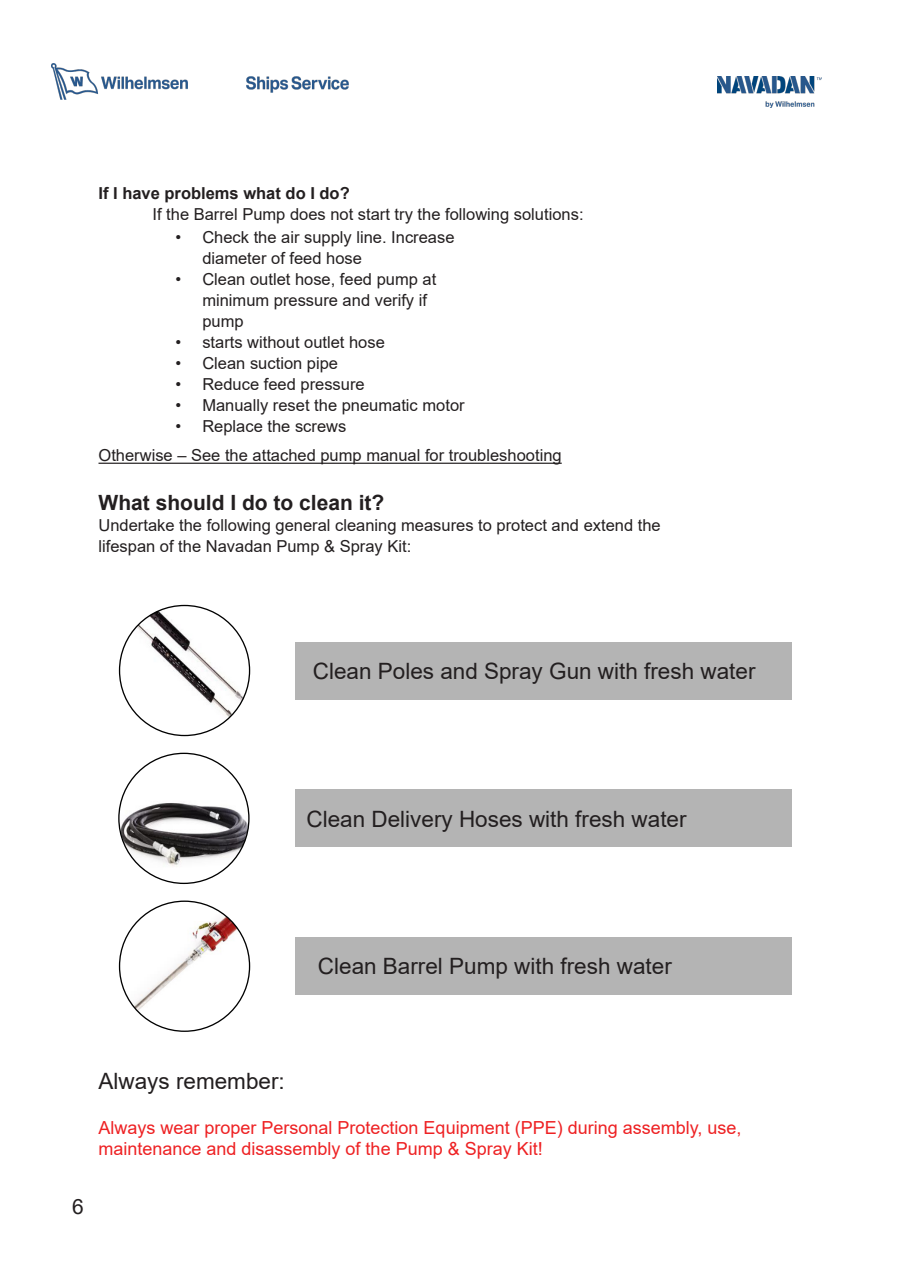
<style>
.page{position:relative;width:910px;height:1280px;background:#fff}
.page>*{position:absolute;margin:0;border:0;box-sizing:border-box;transform-origin:0 0}
.t1{font:22.5px "Arial";color:#231f20}
.t2{font:700 21px "Arial";color:#231f20}
.t3{font:21px "Arial";color:#231f20}
.t4{font:18px "Arial";color:#ee2123}
.t5{font:16.5px/21px "Arial";color:#231f20}
.t6{font:700 16.5px "Arial";color:#231f20}
</style>
<div class="page">
<div style="left:295px;top:642px;width:496px;height:57px;background:#b4b4b4"></div>
<div style="left:295px;top:790px;width:496px;height:57px;background:#b4b4b4"></div>
<div style="left:295px;top:937px;width:496px;height:58px;background:#b4b4b4"></div>
<img style="left:120px;top:605px;width:130px;height:130px;border-radius:65px">
<img style="left:119px;top:753px;width:130px;height:130px;border-radius:65px">
<img style="left:120px;top:901px;width:130px;height:130px;border-radius:65px">
<img style="left:717px;top:77px;width:105px;height:30px">
<img style="left:51px;top:64px;width:136px;height:35px">
<img style="left:247px;top:77px;width:101px;height:16px">
<hr style="left:99px;top:463px;width:463px;height:1px;background:#231f20">
<p class="t6" style="left:99px;top:182px;width:253px">If I have problems what do I do?</p>
<p class="t5" style="left:153px;top:204px;width:433px">If the Barrel Pump does not start try the following solutions:</p>
<p class="t5" style="left:202px;top:226px;width:254px;text-indent:-27px">• Check the air supply line. Increase diameter of feed hose</p>
<p class="t5" style="left:202px;top:268px;width:235px;text-indent:-27px">• Clean outlet hose, feed pump at minimum pressure and verify if pump</p>
<p class="t5" style="left:175px;top:331px;width:211px">• starts without outlet hose</p>
<p class="t5" style="left:175px;top:352px;width:164px">• Clean suction pipe</p>
<p class="t5" style="left:175px;top:373px;width:191px">• Reduce feed pressure</p>
<p class="t5" style="left:175px;top:394px;width:291px">• Manually reset the pneumatic motor</p>
<p class="t5" style="left:175px;top:415px;width:172px">• Replace the screws</p>
<p class="t5" style="left:99px;top:445px;width:465px">Otherwise – See the attached pump manual for troubleshooting</p>
<p class="t2" style="left:99px;top:488px;width:287px">What should I do to clean it?</p>
<p class="t5" style="left:99px;top:515px;width:564px">Undertake the following general cleaning measures to protect and extend the</p>
<p class="t5" style="left:99px;top:536px;width:314px">lifespan of the Navadan Pump &amp; Spray Kit:</p>
<p class="t1" style="left:313px;top:655px;width:444px">Clean Poles and Spray Gun with fresh water</p>
<p class="t1" style="left:306px;top:803px;width:382px">Clean Delivery Hoses with fresh water</p>
<p class="t1" style="left:318px;top:951px;width:355px">Clean Barrel Pump with fresh water</p>
<p class="t1" style="left:99px;top:1065px;width:188px">Always remember:</p>
<p class="t4" style="left:99px;top:1115px;width:644px">Always wear proper Personal Protection Equipment (PPE) during assembly, use,</p>
<p class="t4" style="left:99px;top:1136px;width:446px">maintenance and disassembly of the Pump &amp; Spray Kit!</p>
<p class="t3" style="left:72px;top:1193px;width:13px">6</p>
</div>
